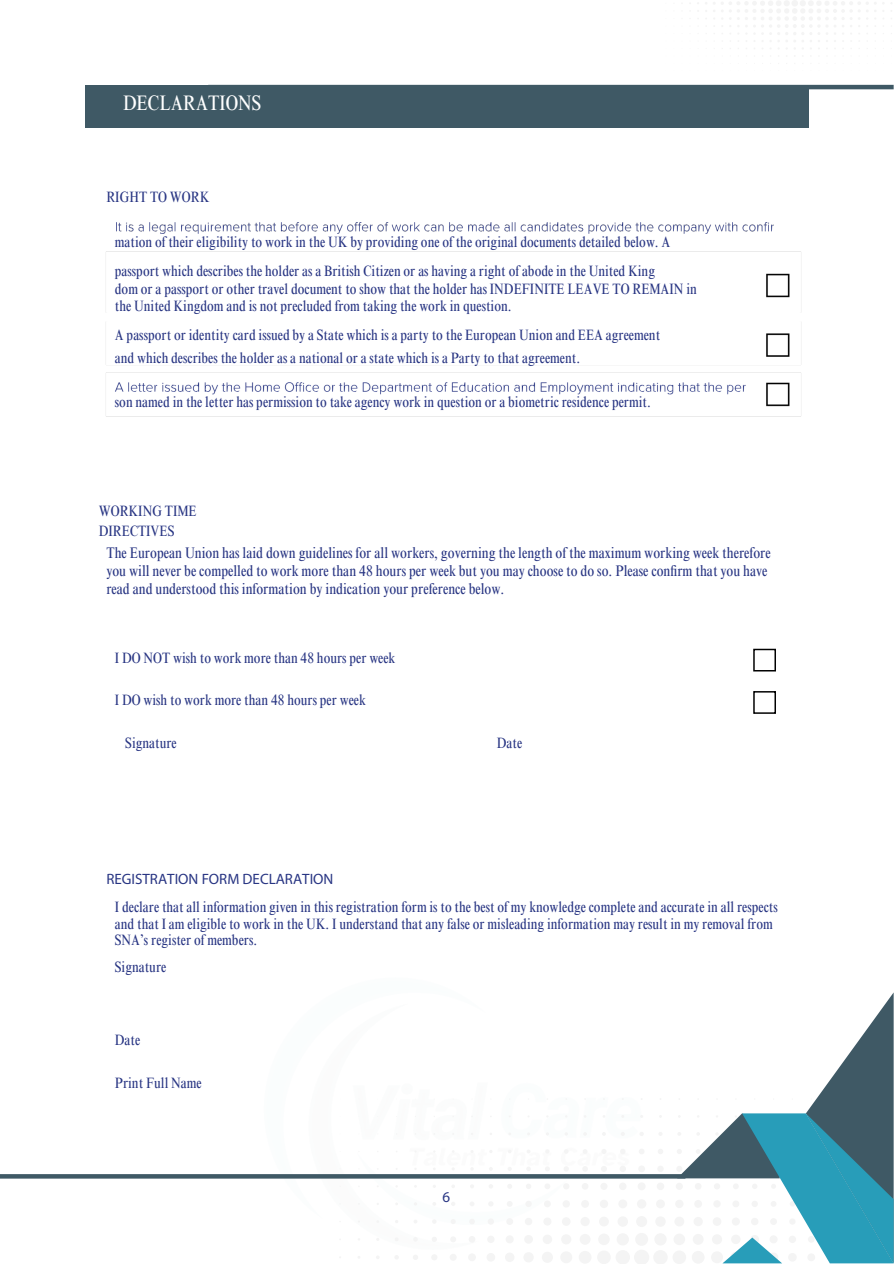
<style>
.page{position:relative;width:894px;height:1264px;background:#fff}
.page>*{position:absolute;margin:0;border:0;box-sizing:border-box;transform-origin:0 0}
.t1{font:condensed 21px "Times NRMT Pro";color:#fff}
.t2{font:condensed 15.3px/18px "Times NRMT Pro";color:#283583}
.t3{font:condensed 15px/16.8px "Times NRMT Pro";color:#283583}
.t4{font:15px "Myriad Pro";color:#283583}
</style>
<div class="page">
<div style="left:85px;top:85px;width:723px;height:43px;background:#3f5965"></div>
<img style="left:116px;top:222px;width:657px;height:11px">
<img style="left:106px;top:251px;width:695px;height:166px">
<svg style="left:753px;top:648px;width:22px;height:23px"></svg>
<svg style="left:753px;top:691px;width:22px;height:22px"></svg>
<svg style="left:690px;top:0;width:202px;height:49px"></svg>
<svg style="left:339px;top:1099px;width:338px;height:164px"></svg>
<svg style="left:677px;top:993px;width:216px;height:270px"></svg>
<hr style="left:208px;top:85px;width:685px;height:4px;background:#3f5965">
<svg style="left:0;top:1174px;width:685px;height:4px;background:#445d69"></svg>
<p class="t1" style="left:123px;top:95px;width:140px">DECLARATIONS</p>
<h1 class="t3" style="left:106px;top:190px;width:104px">RIGHT TO WORK</h1>
<p class="t3" style="left:115px;top:229px;width:557px;line-height:29.2px">mation of their eligibility to work in the UK by providing one of the original documents detailed below. A passport which describes the holder as a British Citizen or as having a right of abode in the United King</p>
<p class="t3" style="left:115px;top:282px;width:583px">dom or a passport or other travel document to show that the holder has INDEFINITE LEAVE TO REMAIN in</p>
<p class="t3" style="left:115px;top:299px;width:398px">the United Kingdom and is not precluded from taking the work in question.</p>
<p class="t3" style="left:115px;top:329px;width:546px">A passport or identity card issued by a State which is a party to the European Union and EEA agreement</p>
<p class="t3" style="left:115px;top:351px;width:466px">and which describes the holder as a national or a state which is a Party to that agreement.</p>
<h2 class="t3" style="left:115px;top:395px;width:537px">son named in the letter has permission to take agency work in question or a biometric residence permit.</h2>
<h2 class="t3" style="left:99px;top:503px;width:99px;line-height:20.2px">WORKING TIME<br>DIRECTIVES</h2>
<h2 class="t2" style="left:106px;top:545px;width:665px">The European Union has laid down guidelines for all workers, governing the length of the maximum working week therefore you will never be compelled to work more than 48 hours per week but you may choose to do so. Please confirm that you have read and understood this information by indication your preference below.</h2>
<p class="t3" style="left:115px;top:651px;width:282px">I DO NOT wish to work more than 48 hours per week</p>
<p class="t3" style="left:115px;top:693px;width:252px">I DO wish to work more than 48 hours per week</p>
<p class="t3" style="left:125px;top:736px;width:53px">Signature</p>
<p class="t3" style="left:496px;top:736px;width:27px">Date</p>
<p class="t4" style="left:106px;top:872px;width:228px">REGISTRATION FORM DECLARATION</p>
<p class="t3" style="left:115px;top:900px;width:664px">I declare that all information given in this registration form is to the best of my knowledge complete and accurate in all respects and that I am eligible to work in the UK. I understand that any false or misleading information may result in my removal from<br>SNA’s register of members.</p>
<p class="t3" style="left:115px;top:960px;width:53px">Signature</p>
<p class="t3" style="left:115px;top:1033px;width:27px">Date</p>
<p class="t3" style="left:115px;top:1076px;width:88px">Print Full Name</p>
<p class="t4" style="left:442px;top:1190px;width:9px">6</p>
</div>
